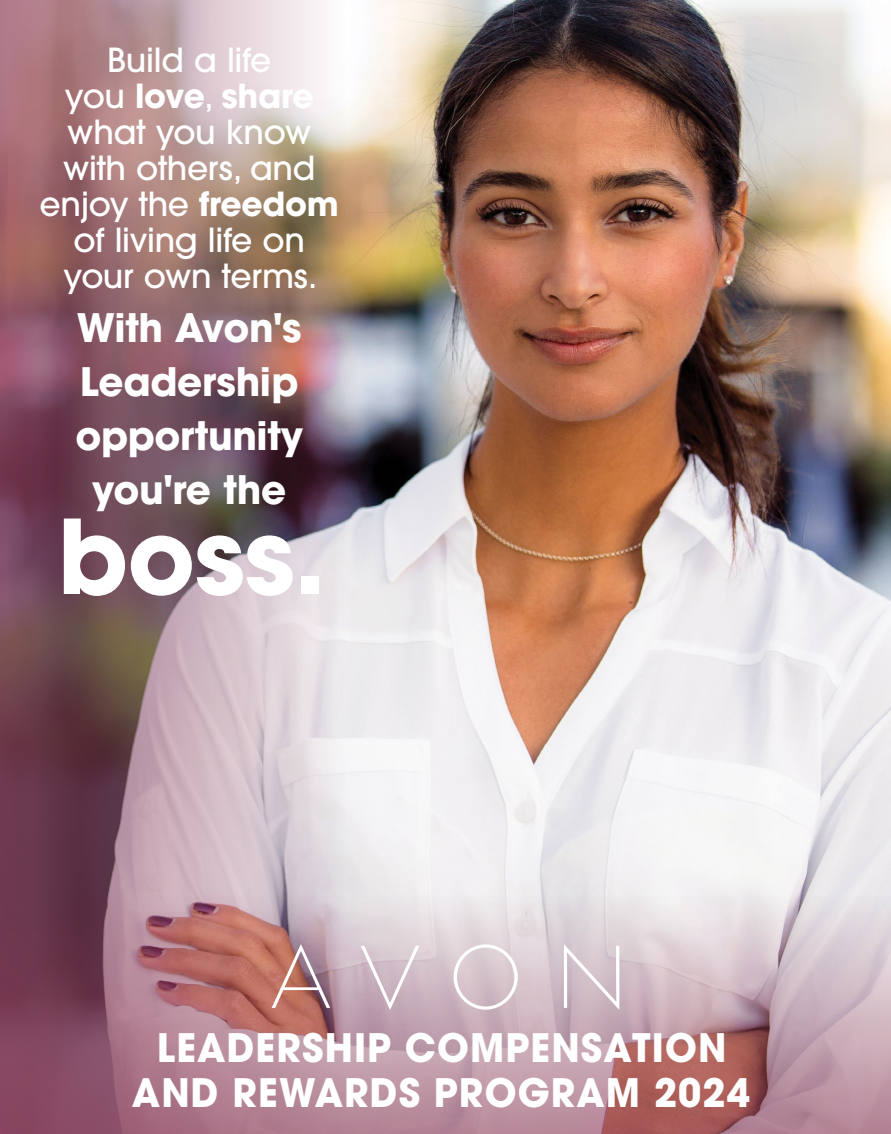
<style>
.page{position:relative;width:891px;height:1134px;background:#fff}
.page>*{position:absolute;margin:0;border:0;box-sizing:border-box;transform-origin:0 0}
.t1{font:700 102px "ITC Avant Garde Pro";color:#fff}
.t2{font:700 39px/45px "ITC Avant Garde Pro";letter-spacing:.03em;color:#fff;text-align:center;scale:.96 1}
.t3{font:700 39px/54px "ITC Avant Garde Pro";letter-spacing:-.01em;color:#fff;text-align:center}
.t4{font:500 33px/36px "ITC Avant Garde Pro";letter-spacing:-.01em;color:#fff;text-align:center}
.s1{font-weight:700}
</style>
<div class="page">
<img style="left:345px;top:0;width:546px;height:895px">
<img style="left:0;top:0;width:345px;height:895px">
<svg style="left:0;top:895px;width:891px;height:239px;background:#b8909b"></svg>
<svg style="left:454px;top:944px;width:64px;height:66px;background:#dcccd2"></svg>
<svg style="left:361px;top:946px;width:58px;height:64px;background:#d1bec8"></svg>
<svg style="left:564px;top:944px;width:55px;height:66px"></svg>
<svg style="left:272px;top:944px;width:58px;height:64px;background:#b68381"></svg>
<p class="t4" style="left:40px;top:42px;width:301px">Build a life<br>you <span class="s1">love</span>, <span class="s1">share </span>what you know with others, and enjoy the <span class="s1">freedom </span>of living life on your own terms.</p>
<p class="t3" style="left:75px;top:300px;width:229px">With Avon's<br>Leadership opportunity you're the</p>
<h1 class="t1" style="left:58px;top:488px;width:270px">boss.</h1>
<p class="t2" style="left:132px;top:1024px;width:645px">LEADERSHIP COMPENSATION<br>AND REWARDS PROGRAM 2024</p>
</div>
